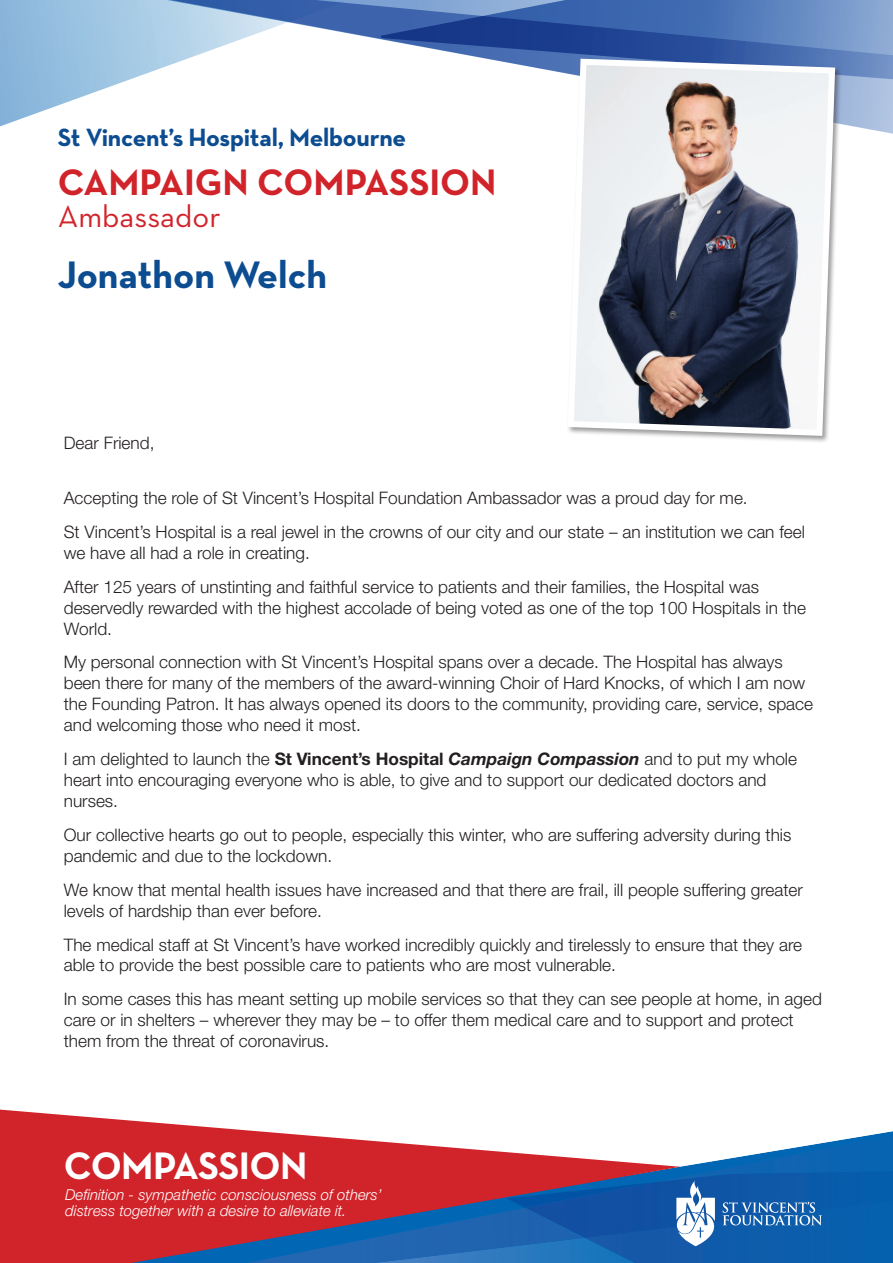
<style>
.page{position:relative;width:893px;height:1263px;background:#fff}
.page>*{position:absolute;margin:0;border:0;box-sizing:border-box;transform-origin:0 0}
.t1{font:700 39px "Neutra Text";color:#0c4c90}
.t2{font:700 39px "Neutra Text";letter-spacing:-.015em;color:#fff}
.t3{font:700 37.5px "Neutra Text";color:#d1232a}
.t4{font:31.5px "Neutra Text";color:#d1232a}
.t5{font:700 25.35px "Neutra Text";letter-spacing:-.01em;color:#0c4c90}
.t6{font:300 17.25px/21px "Helvetica Neue";color:#231f20}
.t7{font:italic 300 15px/16.5px "Helvetica Neue";color:#fff}
.s1{font-weight:700}
.s2{font-weight:700;font-style:italic}
</style>
<div class="page">
<img style="left:680px;top:1238px;width:213px;height:25px">
<img style="left:680px;top:1135px;width:213px;height:36px">
<img style="left:680px;top:1171px;width:213px;height:67px">
<svg style="left:680px;top:1181px;width:146px;height:66px;background:#3d7ab9"></svg>
<svg style="left:0;top:1109px;width:680px;height:154px;fill:#d1232a"></svg>
<svg style="left:17px;top:0;width:876px;height:134px"></svg>
<div style="left:0;top:0;width:16px;height:127px;background:#87b4da"></div>
<div style="left:566px;top:58px;width:276px;height:385px;background:#231f20;opacity:.45"></div>
<svg style="left:565px;top:56px;width:273px;height:383px"></svg>
<h3 class="t5" style="left:58px;top:122px;width:350px">St Vincent’s Hospital, Melbourne</h3>
<h2 class="t3" style="left:58px;top:159px;width:440px">CAMPAIGN COMPASSION</h2>
<h3 class="t4" style="left:58px;top:197px;width:164px">Ambassador</h3>
<h1 class="t1" style="left:58px;top:250px;width:271px">Jonathon Welch</h1>
<p class="t6" style="left:64px;top:432px;width:92px">Dear Friend,</p>
<p class="t6" style="left:64px;top:481px;width:743px;line-height:33.8px">Accepting the role of St Vincent’s Hospital Foundation Ambassador was a proud day for me.<br>St Vincent’s Hospital is a real jewel in the crowns of our city and our state – an institution we can feel</p>
<p class="t6" style="left:64px;top:536px;width:697px;line-height:33.8px">we have all had a role in creating.<br>After 125 years of unstinting and faithful service to patients and their families, the Hospital was</p>
<p class="t6" style="left:64px;top:597px;width:744px">deservedly rewarded with the highest accolade of being voted as one of the top 100 Hospitals in the<br>World.</p>
<p class="t6" style="left:64px;top:651px;width:751px">My personal connection with St Vincent’s Hospital spans over a decade. The Hospital has always been there for many of the members of the award-winning Choir of Hard Knocks, of which I am now the Founding Patron. It has always opened its doors to the community, providing care, service, space and welcoming those who need it most.</p>
<p class="t6" style="left:64px;top:748px;width:735px">I am delighted to launch the <span class="s1">St Vincent’s Hospital</span> <span class="s2">Campaign Compassion</span> and to put my whole heart into encouraging everyone who is able, to give and to support our dedicated doctors and nurses.</p>
<p class="t6" style="left:64px;top:824px;width:729px">Our collective hearts go out to people, especially this winter, who are suffering adversity during this pandemic and due to the lockdown.</p>
<p class="t6" style="left:64px;top:879px;width:741px">We know that mental health issues have increased and that there are frail, ill people suffering greater levels of hardship than ever before.</p>
<p class="t6" style="left:64px;top:933px;width:740px">The medical staff at St Vincent’s have worked incredibly quickly and tirelessly to ensure that they are able to provide the best possible care to patients who are most vulnerable.</p>
<p class="t6" style="left:64px;top:988px;width:760px">In some cases this has meant setting up mobile services so that they can see people at home, in aged care or in shelters – wherever they may be – to offer them medical care and to support and protect them from the threat of coronavirus.</p>
<h1 class="t2" style="left:64px;top:1141px;width:245px">COMPASSION</h1>
<p class="t7" style="left:65px;top:1186px;width:318px">Definition - sympathetic consciousness of others’ distress together with a desire to alleviate it.</p>
</div>
